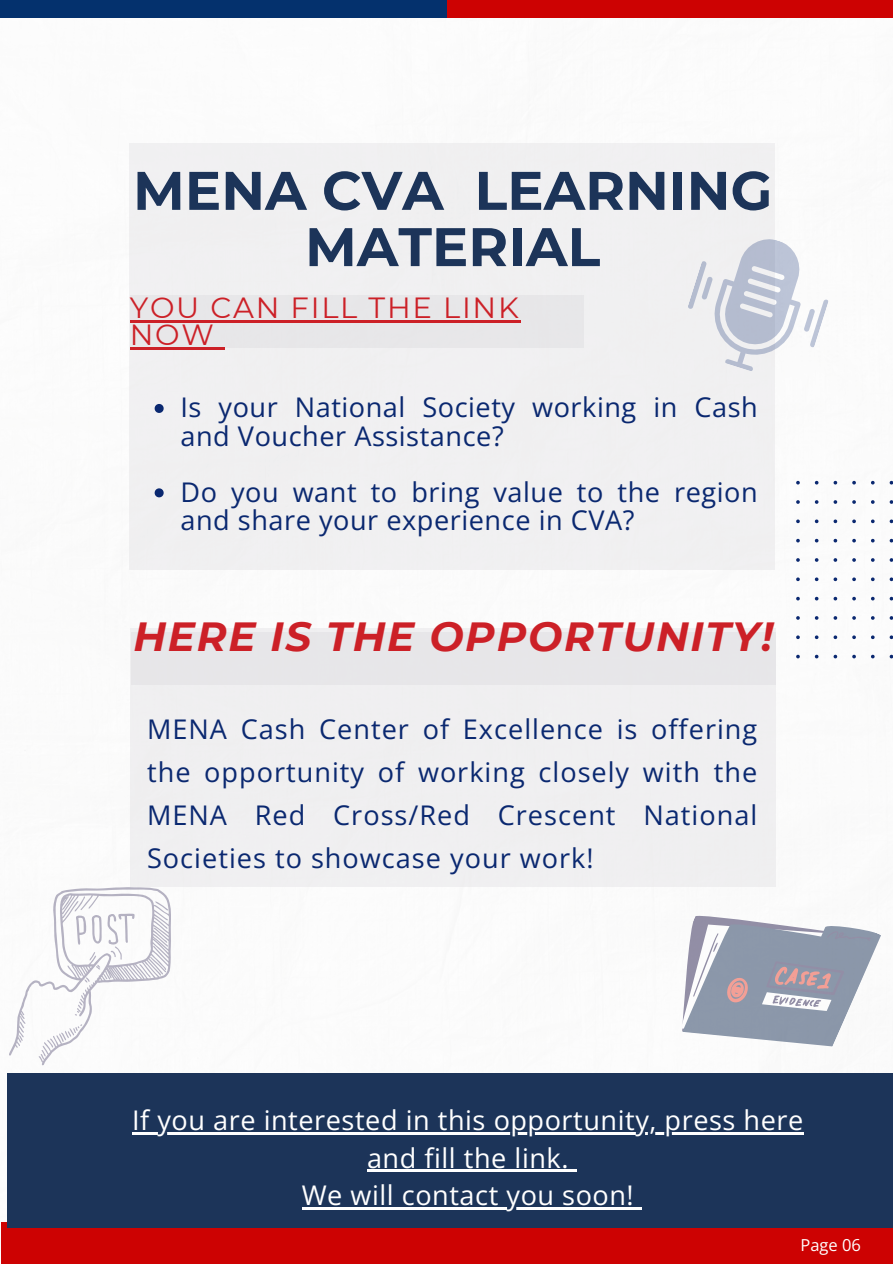
<style>
.page{position:relative;width:893px;height:1264px;background:#fff}
.page>*{position:absolute;margin:0;border:0;box-sizing:border-box;transform-origin:0 0}
.t1{font:700 54.15px/56.2px "Montserrat";color:#1c3459;text-align:center}
.t2{font:italic 700 40.65px "Montserrat";letter-spacing:.04em;color:#cc2027}
.t3{font:29.1px/27px "Montserrat";letter-spacing:.06em;color:#cc2027}
.t4{font:27.15px/42.8px "Open Sans";letter-spacing:.02em;color:#0a2870}
.t5{font:27.15px/37.2px "Open Sans";letter-spacing:.02em;color:#fff;text-align:center}
.t6{font:16.5px "Open Sans";color:#fff}
</style>
<div class="page">
<div style="left:1px;top:1221px;width:891px;height:42px;background:#cd0202"></div>
<div style="left:0;top:0;width:892px;height:18px;background:#04316d"></div>
<div style="left:446px;top:0;width:446px;height:18px;background:#cd0202"></div>
<div style="left:130px;top:143px;width:645px;height:426px;background:#f0f0f1"></div>
<svg style="left:796px;top:481px;width:96px;height:177px"></svg>
<div style="left:7px;top:1073px;width:885px;height:154px;background:#1c3459"></div>
<svg style="left:688px;top:239px;width:141px;height:132px"></svg>
<div style="left:130px;top:628px;width:645px;height:258px;background:#f0eff1"></div>
<svg style="left:650px;top:875px;width:231px;height:172px"></svg>
<svg style="left:9px;top:886px;width:162px;height:179px"></svg>
<svg style="left:155px;top:404px;width:9px;height:9px"></svg>
<svg style="left:155px;top:488px;width:9px;height:9px"></svg>
<div style="left:131px;top:295px;width:453px;height:52px;background:#e7e7e9"></div>
<hr style="left:130px;top:320px;width:390px;height:2px;background:#cc2027">
<hr style="left:130px;top:347px;width:85px;height:2px;background:#cc2027">
<svg style="left:215px;top:347px;width:10px;height:2px"></svg>
<div style="left:131px;top:632px;width:644px;height:52px;background:#e7e6e9"></div>
<hr style="left:132px;top:1132px;width:671px;height:2px;background:#fff">
<hr style="left:367px;top:1169px;width:202px;height:2px;background:#fff">
<svg style="left:569px;top:1169px;width:7px;height:2px"></svg>
<hr style="left:302px;top:1206px;width:332px;height:3px;background:#fff">
<svg style="left:634px;top:1207px;width:8px;height:2px"></svg>
<h1 class="t1" style="left:133px;top:162px;width:640px">MENA CVA LEARNING<br>MATERIAL</h1>
<p class="t3" style="left:130px;top:294px;width:390px">YOU CAN FILL THE LINK<br>NOW</p>
<p class="t4" style="left:180px;top:393px;width:578px;line-height:28.2px">Is your National Society working in Cash and Voucher Assistance?</p>
<p class="t4" style="left:180px;top:477px;width:578px;line-height:28.2px">Do you want to bring value to the region and share your experience in CVA?</p>
<h2 class="t2" style="left:133px;top:611px;width:641px">HERE IS THE OPPORTUNITY!</h2>
<p class="t4" style="left:147px;top:707px;width:611px;text-align:justify">MENA Cash Center of Excellence is offering the opportunity of working closely with the MENA Red Cross/Red Crescent National Societies to showcase your work!</p>
<p class="t5" style="left:132px;top:1101px;width:672px">If you are interested in this opportunity, press here and fill the link.<br>We will contact you soon!</p>
<p class="t6" style="left:800px;top:1233px;width:62px">Page 06</p>
</div>
